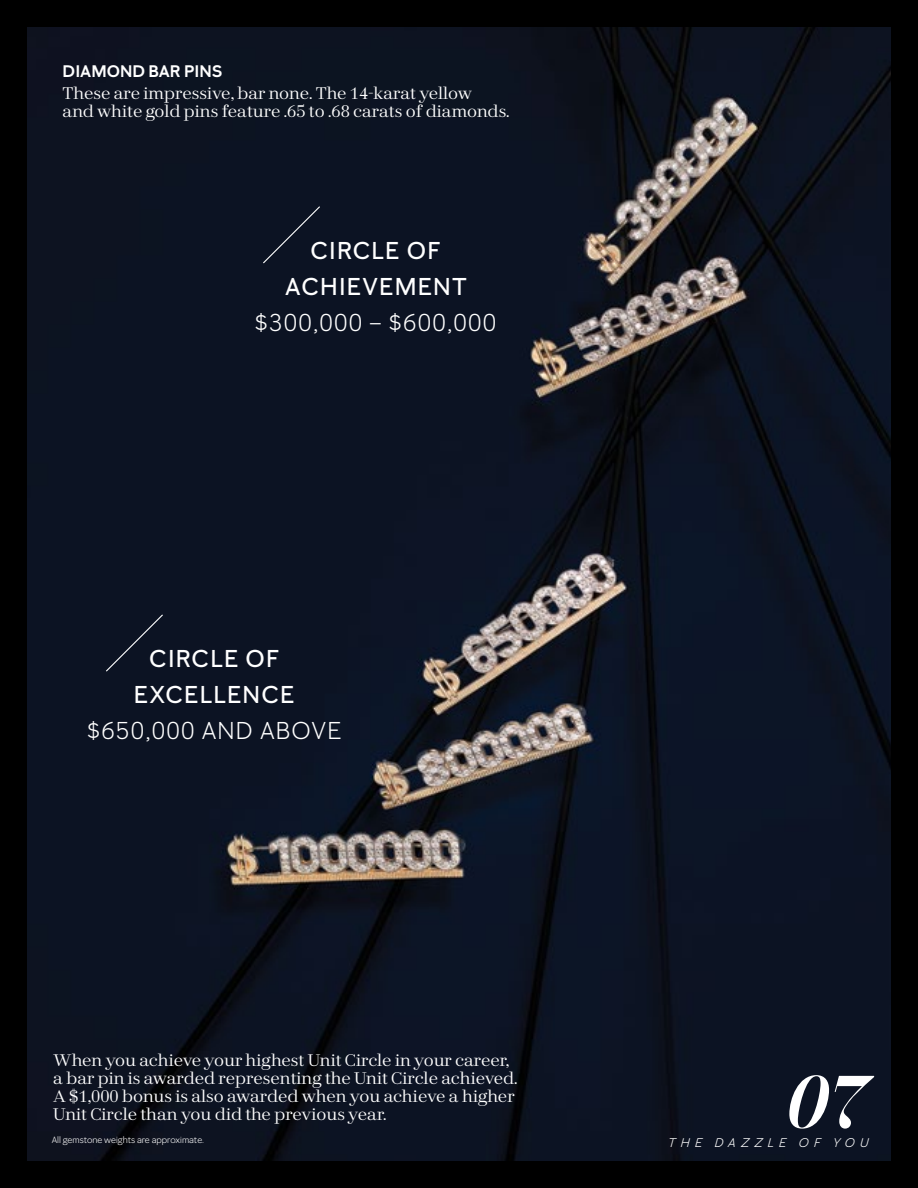
<style>
.page{position:relative;width:918px;height:1188px;background:#000}
.page>*{position:absolute;margin:0;border:0;box-sizing:border-box;transform-origin:0 0}
.t1{font:73.2px "Mary Kay Serif 060 Sem Bd Ita";color:#fff}
.Body_Copy{font:500 24px/36px "Mary Kay Sans";letter-spacing:.05em;color:#fff;text-align:center}
.t2{font:16.5px/18px "Mary Kay Serif 010";color:#fff}
.t3{font:600 16.5px "Mary Kay Sans";color:#fff}
.t4{font:italic 12.45px "Mary Kay Sans";letter-spacing:.4em;color:#fff}
.t5{font:9px "Mary Kay Sans";color:#fff}
.s1{font-weight:400}
</style>
<div class="page">
<img style="left:27px;top:27px;width:864px;height:1134px">
<div style="left:262px;top:205px;width:59px;height:60px;background:#0c1323"></div>
<div style="left:105px;top:613px;width:59px;height:60px;background:#0c1323"></div>
<p class="t3" style="left:63px;top:61px;width:161px">DIAMOND BAR PINS</p>
<p class="t2" style="left:63px;top:83px;width:449px">These are impressive, bar none. The 14-karat yellow<br>and white gold pins feature .65 to .68 carats of diamonds.</p>
<p class="Body_Copy" style="left:255px;top:232px;width:243px">CIRCLE OF<br>ACHIEVEMENT <span class="s1">$300,000 – $600,000</span></p>
<p class="Body_Copy" style="left:87px;top:640px;width:256px">CIRCLE OF<br>EXCELLENCE <span class="s1">$650,000 AND ABOVE</span></p>
<p class="t2" style="left:53px;top:1051px;width:466px">When you achieve your highest Unit Circle in your career, a bar pin is awarded representing the Unit Circle achieved.<br>A $1,000 bonus is also awarded when you achieve a higher Unit Circle than you did the previous year.</p>
<h1 class="t1" style="left:788px;top:1054px;width:82px">07</h1>
<p class="t5" style="left:52px;top:1134px;width:154px">All gemstone weights are approximate.</p>
<p class="t4" style="left:668px;top:1135px;width:202px">THE DAZZLE OF YOU</p>
</div>
